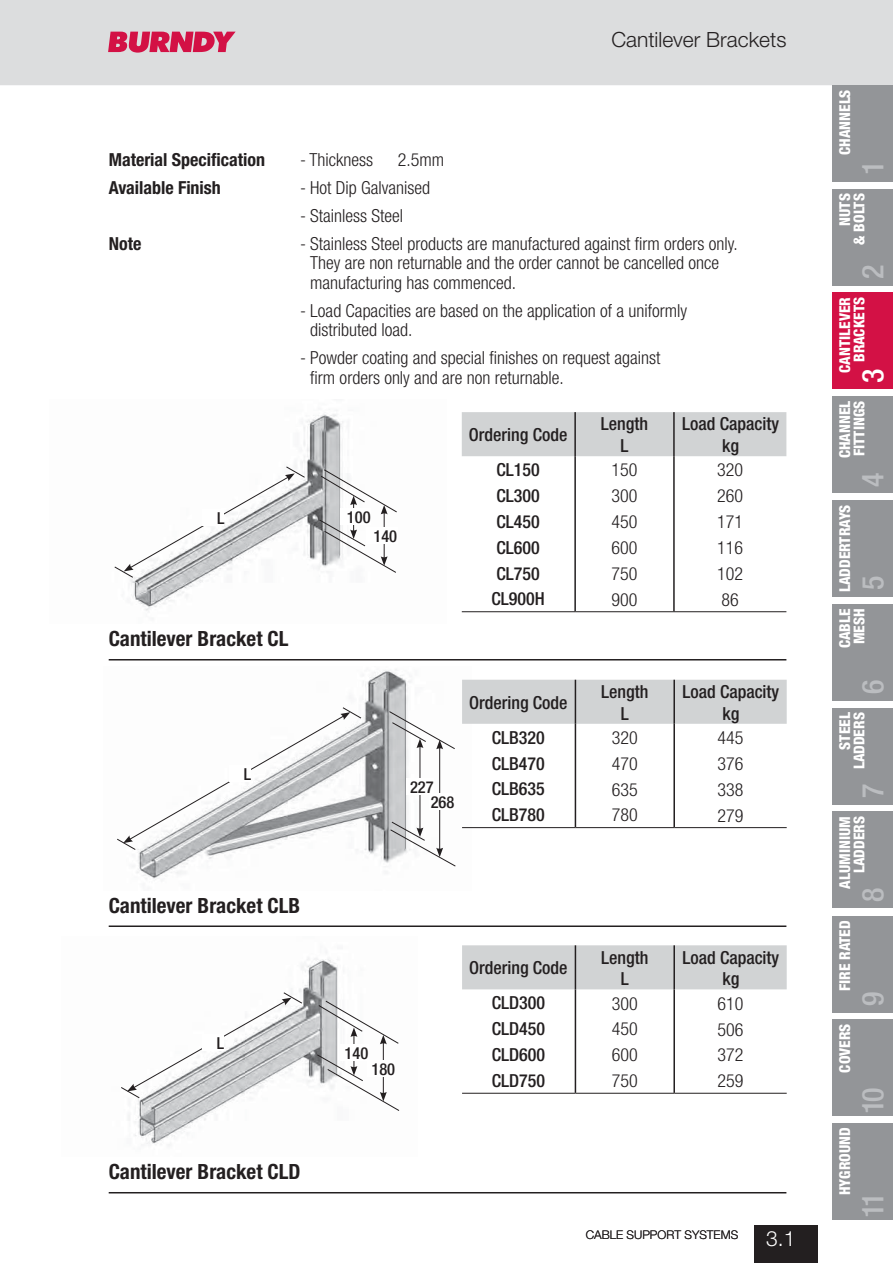
<style>
.page{position:relative;width:893px;height:1263px;background:#fff}
.page>*{position:absolute;margin:0;border:0;box-sizing:border-box;transform-origin:0 0}
.t1{font:500 condensed 30px "Helvetica Neue";color:#bbbdc0}
.t2{font:500 condensed 30px "Helvetica Neue";color:#fff}
.t3{font:700 condensed 21px "Helvetica Neue";color:#231f20}
.t4{font:300 21px "Helvetica Neue";color:#231f20}
.t5{font:300 21px "Helvetica Neue";color:#fff}
.t6{font:300 condensed 18px/25.8px "Helvetica Neue";color:#231f20;text-align:justify}
.t7{font:500 condensed 18px/25.8px "Helvetica Neue";color:#231f20;text-align:center}
.t8{font:700 condensed 18px "Helvetica Neue";color:#231f20}
.t9{font:500 condensed 16.5px/14.5px "Helvetica Neue";color:#231f20}
.t10{font:800 condensed 15px/14.2px "Helvetica Neue";color:#fff;text-align:right}
.t11{font:300 12px "Helvetica Neue";color:#231f20}
</style>
<div class="page">
<div style="left:832px;top:189px;width:61px;height:96px;background:#939598"></div>
<div style="left:832px;top:397px;width:61px;height:96px;background:#939598"></div>
<div style="left:832px;top:501px;width:61px;height:96px;background:#939598"></div>
<div style="left:832px;top:604px;width:61px;height:96px;background:#939598"></div>
<div style="left:832px;top:708px;width:61px;height:96px;background:#939598"></div>
<div style="left:832px;top:812px;width:61px;height:96px;background:#939598"></div>
<div style="left:832px;top:916px;width:61px;height:96px;background:#939598"></div>
<div style="left:832px;top:1020px;width:61px;height:96px;background:#939598"></div>
<div style="left:1px;top:0;width:892px;height:85px;background:#dcddde"></div>
<svg style="left:108px;top:32px;width:128px;height:21px;background:#d54e72"></svg>
<div style="left:755px;top:1225px;width:62px;height:38px;background:#231f20"></div>
<svg style="left:0;top:0;width:1px;height:85px"></svg>
<div style="left:832px;top:1123px;width:61px;height:96px;background:#939598"></div>
<div style="left:754px;top:1225px;width:54px;height:38px;background:#231f20"></div>
<div style="left:832px;top:85px;width:61px;height:96px;background:#939598"></div>
<div style="left:832px;top:293px;width:61px;height:96px;background:#d31145"></div>
<img style="left:130px;top:414px;width:213px;height:198px">
<hr style="left:109px;top:659px;width:677px;height:2px;background:#231f20">
<svg style="left:114px;top:466px;width:192px;height:112px"></svg>
<div style="left:202px;top:510px;width:22px;height:16px;background:#fff"></div>
<svg style="left:318px;top:469px;width:79px;height:104px"></svg>
<div style="left:366px;top:528px;width:31px;height:16px;background:#fff"></div>
<img style="left:128px;top:952px;width:259px;height:194px">
<hr style="left:109px;top:1192px;width:677px;height:1px;background:#231f20">
<svg style="left:121px;top:992px;width:182px;height:107px"></svg>
<div style="left:202px;top:1035px;width:22px;height:16px;background:#fff"></div>
<div style="left:340px;top:1044px;width:28px;height:16px;background:#fff"></div>
<hr style="left:383px;top:1042px;width:1px;height:52px;background:#231f20">
<svg style="left:318px;top:1000px;width:81px;height:44px"></svg>
<svg style="left:316px;top:1054px;width:84px;height:58px"></svg>
<div style="left:368px;top:1060px;width:27px;height:17px;background:#fff"></div>
<hr style="left:109px;top:926px;width:677px;height:1px;background:#231f20">
<img style="left:132px;top:669px;width:339px;height:211px">
<svg style="left:117px;top:707px;width:245px;height:144px"></svg>
<div style="left:229px;top:765px;width:22px;height:16px;background:#fff"></div>
<hr style="left:420px;top:746px;width:1px;height:84px;background:#231f20">
<div style="left:406px;top:779px;width:28px;height:16px;background:#fff"></div>
<hr style="left:439px;top:747px;width:1px;height:103px;background:#231f20">
<svg style="left:388px;top:711px;width:68px;height:39px"></svg>
<svg style="left:389px;top:821px;width:67px;height:46px"></svg>
<div style="left:428px;top:793px;width:26px;height:17px;background:#fff"></div>
<div style="left:462px;top:412px;width:324px;height:44px;background:#d1d3d4"></div>
<hr style="left:574px;top:412px;width:2px;height:44px;background:#231f20">
<hr style="left:462px;top:611px;width:113px;height:1px;background:#231f20">
<hr style="left:575px;top:611px;width:99px;height:1px;background:#231f20">
<hr style="left:673px;top:412px;width:2px;height:44px;background:#231f20">
<hr style="left:574px;top:456px;width:2px;height:155px;background:#231f20">
<hr style="left:673px;top:456px;width:2px;height:155px;background:#231f20">
<hr style="left:674px;top:611px;width:112px;height:1px;background:#231f20">
<div style="left:462px;top:680px;width:325px;height:44px;background:#d1d3d4"></div>
<hr style="left:575px;top:680px;width:1px;height:44px;background:#231f20">
<hr style="left:462px;top:827px;width:113px;height:1px;background:#231f20">
<hr style="left:575px;top:827px;width:99px;height:1px;background:#231f20">
<hr style="left:673px;top:680px;width:2px;height:44px;background:#231f20">
<hr style="left:575px;top:724px;width:1px;height:103px;background:#231f20">
<hr style="left:673px;top:724px;width:2px;height:103px;background:#231f20">
<hr style="left:674px;top:827px;width:113px;height:1px;background:#231f20">
<div style="left:462px;top:945px;width:325px;height:44px;background:#d1d3d4"></div>
<hr style="left:575px;top:945px;width:1px;height:44px;background:#231f20">
<hr style="left:462px;top:1093px;width:113px;height:1px;background:#231f20">
<hr style="left:575px;top:1093px;width:99px;height:1px;background:#231f20">
<hr style="left:673px;top:945px;width:2px;height:44px;background:#231f20">
<hr style="left:575px;top:989px;width:1px;height:104px;background:#231f20">
<hr style="left:673px;top:989px;width:2px;height:104px;background:#231f20">
<hr style="left:674px;top:1093px;width:113px;height:1px;background:#231f20">
<p class="t4" style="left:611px;top:32px;width:176px">Cantilever Brackets</p>
<p class="t8" style="left:109px;top:153px;width:158px">Material Specification</p>
<p class="t6" style="left:300px;top:148px;width:75px">- Thickness</p>
<p class="t6" style="left:398px;top:148px;width:48px">2.5mm</p>
<p class="t8" style="left:109px;top:181px;width:114px">Available Finish</p>
<p class="t6" style="left:300px;top:176px;width:132px">- Hot Dip Galvanised</p>
<p class="t6" style="left:300px;top:204px;width:105px">- Stainless Steel</p>
<p class="t8" style="left:109px;top:237px;width:34px">Note</p>
<p class="t6" style="left:310px;top:235px;width:429px;line-height:19.5px;text-align:left;text-indent:-10px">- Stainless Steel products are manufactured against firm orders only.<br>They are non returnable and the order cannot be cancelled once manufacturing has commenced.</p>
<p class="t6" style="left:310px;top:302px;width:378px;line-height:19.5px;text-indent:-10px">- Load Capacities are based on the application of a uniformly distributed load.</p>
<p class="t6" style="left:310px;top:350px;width:351px;line-height:19.5px;text-indent:-10px">- Powder coating and special finishes on request against firm orders only and are non returnable.</p>
<p class="t9" style="left:217px;top:513px;width:9px">L</p>
<p class="t9" style="left:347px;top:512px;width:25px">100</p>
<p class="t3" style="left:109px;top:631px;width:181px">Cantilever Bracket CL</p>
<p class="t9" style="left:373px;top:530px;width:25px">140</p>
<p class="t9" style="left:244px;top:768px;width:9px">L</p>
<p class="t9" style="left:431px;top:782px;width:25px;text-indent:-21px">227<br>268</p>
<p class="t7" style="left:469px;top:423px;width:100px">Ordering Code</p>
<p class="t7" style="left:601px;top:415px;width:49px;line-height:21.6px">Length<br>L</p>
<p class="t7" style="left:682px;top:415px;width:98px;line-height:21.6px">Load Capacity kg</p>
<p class="t7" style="left:491px;top:458px;width:55px;text-align:left">CL150<br>CL300<br>CL450<br>CL600<br>CL750<br>CL900H</p>
<p class="t6" style="left:611px;top:459px;width:27px">150<br>300<br>450<br>600<br>750<br>900</p>
<p class="t6" style="left:717px;top:459px;width:27px">320<br>260<br>171<br>116<br>102<br>86</p>
<p class="t7" style="left:469px;top:691px;width:100px">Ordering Code</p>
<p class="t7" style="left:601px;top:682px;width:49px;line-height:21.6px">Length<br>L</p>
<p class="t7" style="left:682px;top:682px;width:98px;line-height:21.6px">Load Capacity kg</p>
<p class="t7" style="left:492px;top:726px;width:54px;text-align:justify">CLB320<br>CLB470<br>CLB635<br>CLB780</p>
<p class="t6" style="left:612px;top:726px;width:27px">320<br>470<br>635<br>780</p>
<p class="t6" style="left:717px;top:726px;width:27px">445<br>376<br>338<br>279</p>
<p class="t3" style="left:109px;top:898px;width:193px">Cantilever Bracket CLB</p>
<p class="t9" style="left:217px;top:1038px;width:9px">L</p>
<p class="t9" style="left:345px;top:1047px;width:25px">140</p>
<p class="t9" style="left:371px;top:1063px;width:25px">180</p>
<p class="t7" style="left:469px;top:957px;width:100px">Ordering Code</p>
<p class="t7" style="left:601px;top:948px;width:49px;line-height:21.6px">Length<br>L</p>
<p class="t7" style="left:682px;top:948px;width:98px;line-height:21.6px">Load Capacity kg</p>
<p class="t7" style="left:492px;top:992px;width:55px;text-align:justify">CLD300<br>CLD450<br>CLD600<br>CLD750</p>
<p class="t6" style="left:612px;top:992px;width:27px">300<br>450<br>600<br>750</p>
<p class="t6" style="left:717px;top:992px;width:27px">610<br>506<br>372<br>259</p>
<p class="t3" style="left:109px;top:1164px;width:193px">Cantilever Bracket CLD</p>
<p class="t11" style="left:586px;top:1230px;width:154px">CABLE SUPPORT SYSTEMS</p>
<p class="t5" style="left:766px;top:1231px;width:31px">3.1</p>
<p class="t10" style="left:839px;top:155px;width:67px;rotate:-90deg">CHANNELS</p>
<h1 class="t1" style="left:862px;top:175px;width:16px;rotate:-90deg">1</h1>
<p class="t10" style="left:839px;top:245px;width:53px;rotate:-90deg">NUTS<br>&amp; BOLTS</p>
<h1 class="t1" style="left:862px;top:279px;width:16px;rotate:-90deg">2</h1>
<p class="t10" style="left:839px;top:373px;width:77px;rotate:-90deg">CANTILEVER<br>BRACKETS</p>
<h1 class="t2" style="left:862px;top:383px;width:16px;rotate:-90deg">3</h1>
<p class="t10" style="left:839px;top:458px;width:59px;text-align:left;rotate:-90deg">CHANNEL<br>FITTINGS</p>
<h1 class="t1" style="left:862px;top:487px;width:16px;rotate:-90deg">4</h1>
<p class="t10" style="left:839px;top:592px;width:89px;rotate:-90deg">LADDERTRAYS</p>
<p class="t10" style="left:839px;top:648px;width:41px;text-align:left;rotate:-90deg">CABLE<br>MESH</p>
<h1 class="t1" style="left:862px;top:590px;width:16px;rotate:-90deg">5</h1>
<h1 class="t1" style="left:862px;top:694px;width:16px;rotate:-90deg">6</h1>
<p class="t10" style="left:839px;top:769px;width:58px;rotate:-90deg">STEEL<br>LADDERS</p>
<h1 class="t1" style="left:862px;top:798px;width:16px;rotate:-90deg">7</h1>
<p class="t10" style="left:839px;top:889px;width:74px;rotate:-90deg">ALUMINIUM<br>LADDERS</p>
<p class="t10" style="left:839px;top:991px;width:73px;rotate:-90deg">FIRE RATED</p>
<p class="t10" style="left:839px;top:1073px;width:50px;rotate:-90deg">COVERS</p>
<h1 class="t1" style="left:862px;top:902px;width:16px;rotate:-90deg">8</h1>
<h1 class="t1" style="left:862px;top:1006px;width:16px;rotate:-90deg">9</h1>
<p class="t10" style="left:839px;top:1195px;width:70px;rotate:-90deg">HYGROUND</p>
<h1 class="t1" style="left:862px;top:1114px;width:27px;rotate:-90deg">10</h1>
<h1 class="t1" style="left:862px;top:1218px;width:27px;rotate:-90deg">11</h1>
</div>
